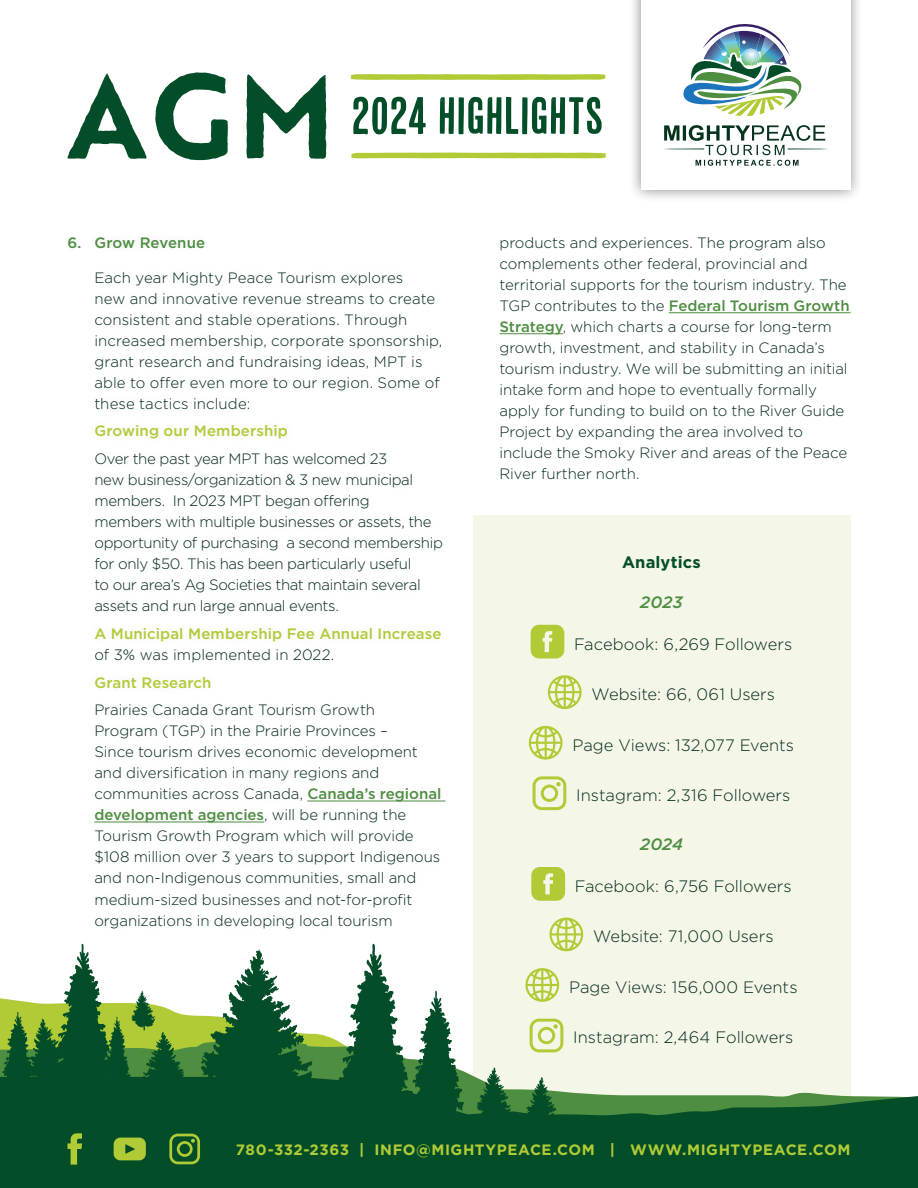
<style>
.page{position:relative;width:918px;height:1188px;background:#fff}
.page>*{position:absolute;margin:0;border:0;box-sizing:border-box;transform-origin:0 0}
.t1{font:700 117px "Brother 1816 Printed";color:#034e28}
.t2{font:52.35px "Cheap Pine Sans";letter-spacing:-.005em;color:#034e28}
.t3{font:300 16.5px "Gotham";color:#032819}
.t4{font:700 16.5px "Gotham";letter-spacing:.01em;color:#034e28}
.t5{font:italic 500 16.5px "Gotham";letter-spacing:.005em;color:#4e8e41}
.t6{font:300 15px/21px "Gotham";letter-spacing:-.005em;color:#032819}
.t7{font:300 15px/21px "Gotham";letter-spacing:-.025em;color:#032819}
.t8{font:500 15px "Gotham";letter-spacing:.01em;color:#b0cb36}
.t9{font:700 15px "Gotham";letter-spacing:.04em;color:#b0cb36}
.t10{font:500 15px "Gotham";color:#4e8e41}
.s1{font-weight:500;color:#4e8e41}
</style>
<div class="page">
<div style="left:473px;top:516px;width:377px;height:672px;background:#f4f7e7"></div>
<svg style="left:531px;top:625px;width:33px;height:34px"></svg>
<svg style="left:547px;top:675px;width:35px;height:34px"></svg>
<svg style="left:528px;top:725px;width:35px;height:35px"></svg>
<svg style="left:533px;top:776px;width:33px;height:34px"></svg>
<svg style="left:531px;top:867px;width:34px;height:34px"></svg>
<svg style="left:549px;top:917px;width:35px;height:35px"></svg>
<svg style="left:525px;top:968px;width:35px;height:34px"></svg>
<svg style="left:530px;top:1019px;width:33px;height:23px"></svg>
<svg style="left:0;top:1077px;width:918px;height:111px;background:#276842"></svg>
<svg style="left:523px;top:1077px;width:36px;height:61px"></svg>
<div style="left:628px;top:0;width:236px;height:203px;background:#000;opacity:.5"></div>
<div style="left:641px;top:0;width:209px;height:190px;background:#fff"></div>
<svg style="left:664px;top:125px;width:164px;height:41px"></svg>
<img style="left:683px;top:24px;width:119px;height:92px">
<hr style="left:307px;top:801px;width:138px;height:1px;background:#4e8e41">
<hr style="left:94px;top:822px;width:170px;height:1px;background:#4e8e41">
<hr style="left:669px;top:312px;width:181px;height:1px;background:#4e8e41">
<hr style="left:500px;top:333px;width:63px;height:1px;background:#4e8e41">
<svg style="left:0;top:944px;width:511px;height:221px"></svg>
<svg style="left:351px;top:153px;width:255px;height:5px"></svg>
<svg style="left:351px;top:74px;width:255px;height:6px;background:#b7cf49"></svg>
<h1 class="t1" style="left:68px;top:27px;width:269px">AGM</h1>
<h2 class="t2" style="left:351px;top:87px;width:254px">2024 HIGHLIGHTS</h2>
<p class="t10" style="left:67px;top:233px;width:139px">6. Grow Revenue</p>
<p class="t6" style="left:94px;top:267px;width:349px">Each year Mighty Peace Tourism explores<br>new and innovative revenue streams to create consistent and stable operations. Through increased membership, corporate sponsorship, grant research and fundraising ideas, MPT is able to offer even more to our region. Some of these tactics include:</p>
<p class="t8" style="left:94px;top:421px;width:195px">Growing our Membership</p>
<p class="t7" style="left:94px;top:448px;width:350px">Over the past year MPT has welcomed 23<br>new business/organization &amp; 3 new municipal members. In 2023 MPT began offering<br>members with multiple businesses or assets, the opportunity of purchasing a second membership for only $50. This has been particularly useful<br>to our area’s Ag Societies that maintain several assets and run large annual events.</p>
<p class="t8" style="left:94px;top:624px;width:349px">A Municipal Membership Fee Annual Increase</p>
<p class="t6" style="left:94px;top:644px;width:241px">of 3% was implemented in 2022.</p>
<p class="t8" style="left:94px;top:673px;width:119px">Grant Research</p>
<p class="t6" style="left:94px;top:699px;width:349px">Prairies Canada Grant Tourism Growth Program (TGP) in the Prairie Provinces –<br>Since tourism drives economic development and diversification in many regions and communities across Canada, <span class="s1">Canada’s regional development agencies</span>, will be running the Tourism Growth Program which will provide $108 million over 3 years to support Indigenous and non-Indigenous communities, small and medium-sized businesses and not-for-profit organizations in developing local tourism</p>
<p class="t6" style="left:500px;top:232px;width:352px">products and experiences. The program also complements other federal, provincial and territorial supports for the tourism industry. The TGP contributes to the <span class="s1">Federal Tourism Growth Strategy</span>, which charts a course for long-term growth, investment, and stability in Canada’s tourism industry. We will be submitting an initial intake form and hope to eventually formally apply for funding to build on to the River Guide Project by expanding the area involved to include the Smoky River and areas of the Peace River further north.</p>
<p class="t4" style="left:622px;top:551px;width:80px">Analytics</p>
<p class="t5" style="left:640px;top:591px;width:44px">2023</p>
<p class="t3" style="left:574px;top:633px;width:220px">Facebook: 6,269 Followers</p>
<p class="t3" style="left:592px;top:684px;width:185px">Website: 66, 061 Users</p>
<p class="t3" style="left:572px;top:734px;width:223px">Page Views: 132,077 Events</p>
<p class="t3" style="left:576px;top:785px;width:216px">Instagram: 2,316 Followers</p>
<p class="t5" style="left:640px;top:834px;width:44px">2024</p>
<p class="t3" style="left:575px;top:875px;width:218px">Facebook: 6,756 Followers</p>
<p class="t3" style="left:593px;top:926px;width:182px">Website: 71,000 Users</p>
<p class="t3" style="left:569px;top:977px;width:230px">Page Views: 156,000 Events</p>
<p class="t3" style="left:573px;top:1027px;width:222px">Instagram: 2,464 Followers</p>
<p class="t9" style="left:236px;top:1140px;width:616px">780-332-2363 | INFO@MIGHTYPEACE.COM | WWW.MIGHTYPEACE.COM</p>
</div>
